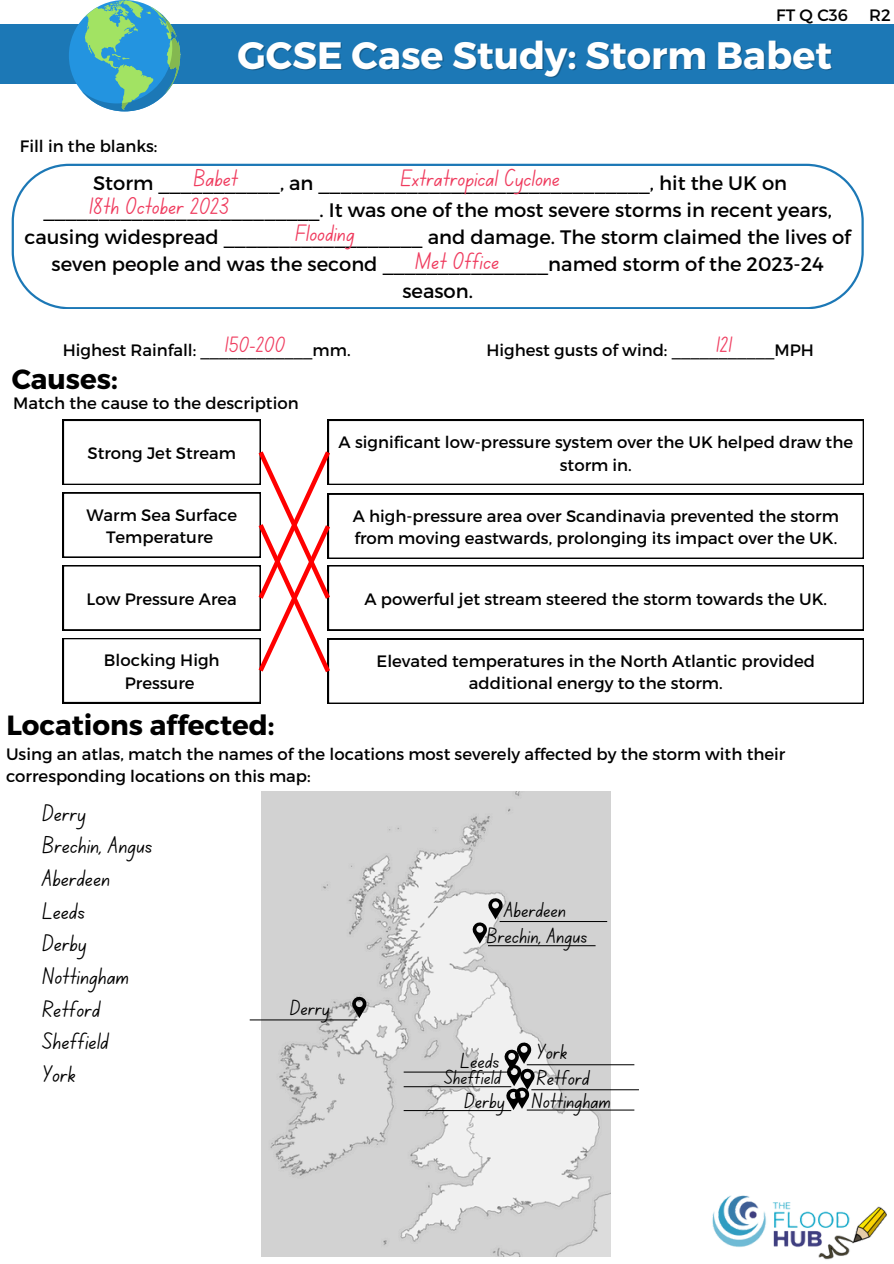
<style>
.page{position:relative;width:894px;height:1264px;background:#fff}
.page>*{position:absolute;margin:0;border:0;box-sizing:border-box;transform-origin:0 0}
.t1{font:700 38.25px "Montserrat";color:#fff}
.t2{font:700 27.75px "Montserrat";color:#000}
.t3{font:24px/32.7px "Canva School Font";color:#000}
.t4{font:24px "Canva School Font";color:#ef3a5d}
.t5{font:22.5px "Canva School Font";color:#ef3a5d}
.t6{font:21.9px "Canva School Font";color:#000}
.t7{font:20.55px "Canva School Font";color:#000}
.t8{font:19.5px/27px "Montserrat";color:#000;text-align:center}
.t9{font:16.5px/22.5px "Montserrat";color:#000;text-align:center}
</style>
<div class="page">
<div style="left:0;top:24px;width:893px;height:60px;background:#1c78b6"></div>
<div style="left:69px;top:0;width:111px;height:111px;background:#2394e0;border-radius:50%"></div>
<svg style="left:81px;top:0;width:99px;height:111px"></svg>
<svg style="left:12px;top:164px;width:851px;height:145px"></svg>
<img style="left:712px;top:1195px;width:175px;height:65px">
<img style="left:261px;top:791px;width:349px;height:465px">
<svg style="left:471px;top:897px;width:31px;height:46px"></svg>
<svg style="left:351px;top:995px;width:15px;height:23px"></svg>
<svg style="left:503px;top:1041px;width:31px;height:68px"></svg>
<hr style="left:499px;top:921px;width:108px;height:1px;background:#000">
<hr style="left:488px;top:945px;width:107px;height:1px;background:#000">
<hr style="left:250px;top:1019px;width:107px;height:1px;background:#000">
<hr style="left:531px;top:1089px;width:107px;height:1px;background:#000">
<hr style="left:526px;top:1064px;width:108px;height:1px;background:#000">
<hr style="left:526px;top:1109px;width:108px;height:1px;background:#000">
<hr style="left:403px;top:1110px;width:108px;height:1px;background:#000">
<hr style="left:403px;top:1086px;width:108px;height:1px;background:#000">
<hr style="left:403px;top:1071px;width:108px;height:1px;background:#000">
<svg style="left:63px;top:420px;width:800px;height:283px"></svg>
<p class="t9" style="left:776px;top:3px;width:73px">FT Q C36</p>
<p class="t9" style="left:869px;top:3px;width:23px">R2</p>
<h3 class="t9" style="left:20px;top:134px;width:139px">Fill in the blanks:</h3>
<h2 class="t1" style="left:237px;top:31px;width:595px">GCSE Case Study: Storm Babet</h2>
<p class="t4" style="left:400px;top:168px;width:161px">Extratropical Cyclone</p>
<p class="t4" style="left:194px;top:168px;width:46px">Babet</p>
<p class="t8" style="left:24px;top:168px;width:827px">Storm ___________, an ______________________________, hit the UK on _________________________. It was one of the most severe storms in recent years, causing widespread __________________ and damage. The storm claimed the lives of seven people and was the second _______________named storm of the 2023-24 season.</p>
<h3 class="t4" style="left:89px;top:195px;width:142px">18th October 2023</h3>
<p class="t4" style="left:295px;top:223px;width:61px">Flooding</p>
<p class="t4" style="left:415px;top:250px;width:85px">Met Office</p>
<h2 class="t5" style="left:225px;top:335px;width:62px">150-200</h2>
<p class="t9" style="left:486px;top:338px;width:329px">Highest gusts of wind: ___________MPH</p>
<p class="t5" style="left:716px;top:335px;width:18px">121</p>
<p class="t9" style="left:63px;top:338px;width:289px">Highest Rainfall: ____________mm.</p>
<h3 class="t2" style="left:12px;top:361px;width:108px">Causes:</h3>
<p class="t9" style="left:13px;top:391px;width:287px">Match the cause to the description</p>
<h5 class="t9" style="left:87px;top:441px;width:150px">Strong Jet Stream</h5>
<h1 class="t9" style="left:86px;top:503px;width:152px">Warm Sea Surface<br>Temperature</h1>
<p class="t9" style="left:87px;top:587px;width:152px">Low Pressure Area</p>
<h4 class="t9" style="left:104px;top:648px;width:117px">Blocking High<br>Pressure</h4>
<h3 class="t9" style="left:338px;top:430px;width:516px">A significant low-pressure system over the UK helped draw the storm in.</h3>
<h3 class="t9" style="left:353px;top:504px;width:487px;text-align:left">A high-pressure area over Scandinavia prevented the storm from moving eastwards, prolonging its impact over the UK.</h3>
<h3 class="t9" style="left:364px;top:587px;width:464px">A powerful jet stream steered the storm towards the UK.</h3>
<h3 class="t9" style="left:376px;top:649px;width:440px">Elevated temperatures in the North Atlantic provided additional energy to the storm.</h3>
<h3 class="t2" style="left:6px;top:706px;width:269px">Locations affected:</h3>
<p class="t9" style="left:6px;top:741px;width:780px;text-align:left">Using an atlas, match the names of the locations most severely affected by the storm with their corresponding locations on this map:</p>
<p class="t3" style="left:42px;top:799px;width:111px">Derry<br>Brechin, Angus<br>Aberdeen<br>Leeds<br>Derby<br>Nottingham<br>Retford<br>Sheffield<br>York</p>
<p class="t6" style="left:504px;top:900px;width:63px">Aberdeen</p>
<p class="t6" style="left:487px;top:925px;width:102px">Brechin, Angus</p>
<p class="t6" style="left:290px;top:998px;width:41px">Derry</p>
<p class="t6" style="left:536px;top:1042px;width:32px">York</p>
<p class="t6" style="left:460px;top:1050px;width:40px">Leeds</p>
<p class="t6" style="left:464px;top:1091px;width:42px">Derby</p>
<p class="t6" style="left:531px;top:1091px;width:81px">Nottingham</p>
<p class="t7" style="left:444px;top:1067px;width:58px">Sheffield</p>
<p class="t6" style="left:536px;top:1067px;width:54px">Retford</p>
</div>
